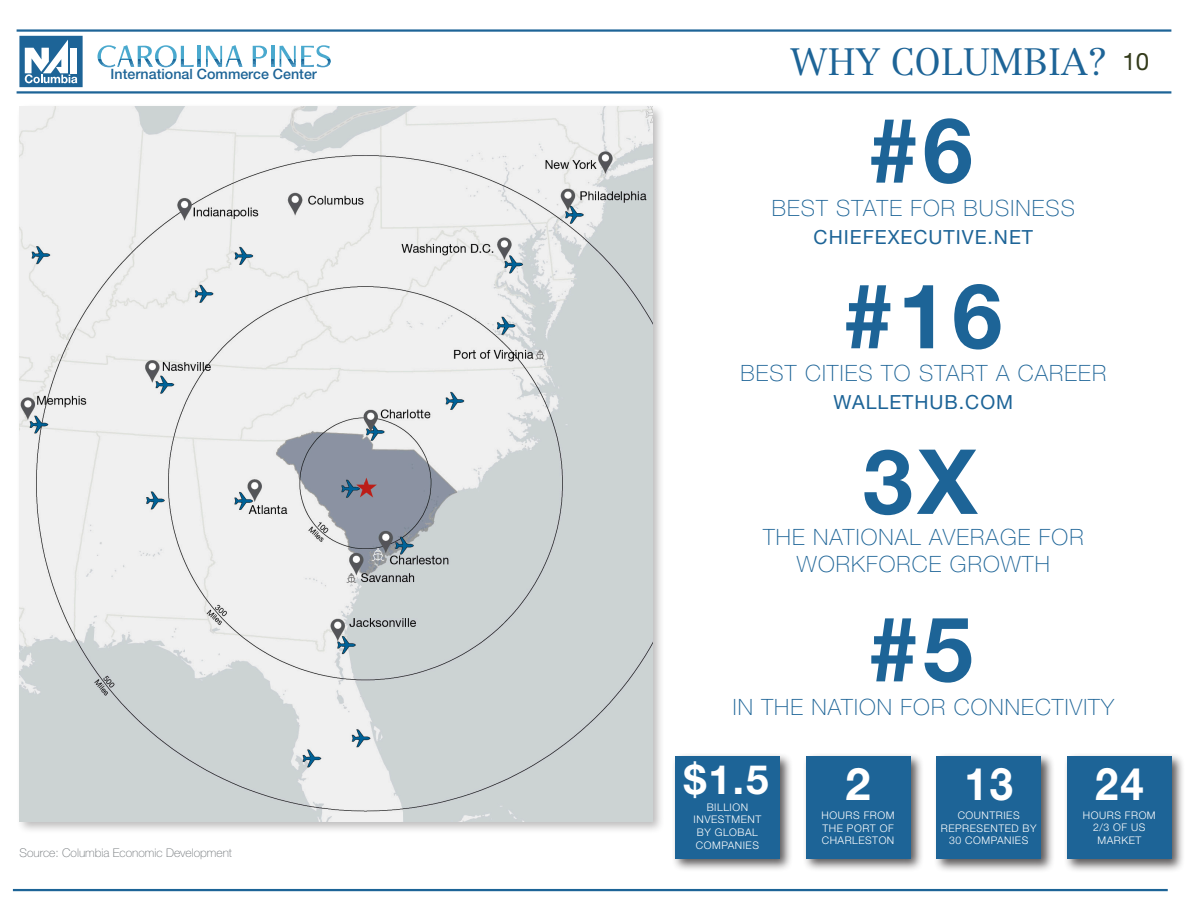
<style>
.page{position:relative;width:1188px;height:918px;background:#fff}
.page>*{position:absolute;margin:0;border:0;box-sizing:border-box;transform-origin:0 0}
.t1{font:700 90px "Helvetica Neue LT Std";color:#1d6497}
.t2{font:700 45px "Helvetica Neue LT Std";color:#fff;scale:.93 1}
.t3{font:700 45px "Helvetica Neue LT Std";color:#fff}
.t4{font:700 40.5px "Helvetica Neue LT Std";color:#fff}
.t5{font:300 37.5px "Centennial LT Std";color:#1d6497}
.t6{font:24px "Helvetica Neue LT Std";color:#333b1a}
.t7{font:100 22.5px "Helvetica Neue LT Std";letter-spacing:.05em;color:#1d6497}
.t8{font:19.5px "Helvetica Neue LT Std";letter-spacing:.05em;color:#1d6497}
.t9{font:500 14.25px "Helvetica Neue LT Std";color:#1d6497}
.t10{font:100 12px "Helvetica Neue LT Std";color:#6d7276}
.t11{font:300 10.5px/12.6px "Helvetica Neue LT Std";letter-spacing:.05em;color:#fff;text-align:center}
</style>
<div class="page">
<hr style="left:17px;top:91px;width:1154px;height:3px;background:#1d6497">
<hr style="left:17px;top:29px;width:1154px;height:3px;background:#1d6497">
<svg style="left:19px;top:36px;width:64px;height:51px"></svg>
<svg style="left:25px;top:40px;width:52px;height:43px"></svg>
<svg style="left:97px;top:45px;width:87px;height:15px"></svg>
<hr style="left:197px;top:46px;width:4px;height:21px;background:#4aa9ce">
<svg style="left:206px;top:45px;width:34px;height:14px"></svg>
<svg style="left:253px;top:46px;width:14px;height:13px"></svg>
<hr style="left:271px;top:46px;width:3px;height:21px;background:#4aa9ce">
<svg style="left:280px;top:45px;width:51px;height:19px"></svg>
<hr style="left:98px;top:59px;width:232px;height:2px;background:#1d6497">
<hr style="left:98px;top:61px;width:232px;height:3px;background:#317ba8">
<hr style="left:98px;top:64px;width:232px;height:3px;background:#4d97c4">
<hr style="left:13px;top:889px;width:1155px;height:2px;background:#1d6497">
<div style="left:16px;top:103px;width:650px;height:731px;background:#231f20;opacity:.3"></div>
<img style="left:19px;top:107px;width:633px;height:714px">
<div style="left:672px;top:753px;width:122px;height:119px;background:#231f20;opacity:.75"></div>
<div style="left:675px;top:756px;width:105px;height:102px;background:#1d6497"></div>
<div style="left:803px;top:753px;width:121px;height:119px;background:#231f20;opacity:.75"></div>
<div style="left:806px;top:756px;width:104px;height:102px;background:#1d6497"></div>
<div style="left:933px;top:753px;width:122px;height:119px;background:#231f20;opacity:.75"></div>
<div style="left:937px;top:756px;width:104px;height:103px;background:#1d6497"></div>
<div style="left:1064px;top:753px;width:121px;height:119px;background:#231f20;opacity:.75"></div>
<div style="left:1067px;top:756px;width:104px;height:103px;background:#1d6497"></div>
<h3 class="t9" style="left:111px;top:65px;width:208px">International Commerce Center</h3>
<p class="t10" style="left:19px;top:846px;width:214px">Source: Columbia Economic Development</p>
<p class="t5" style="left:791px;top:40px;width:319px">WHY COLUMBIA?</p>
<p class="t1" style="left:868px;top:95px;width:106px">#6</p>
<p class="t7" style="left:772px;top:195px;width:305px">BEST STATE FOR BUSINESS</p>
<p class="t8" style="left:814px;top:225px;width:221px">CHIEFEXECUTIVE.NET</p>
<p class="t1" style="left:843px;top:261px;width:161px">#16</p>
<p class="t7" style="left:741px;top:360px;width:367px">BEST CITIES TO START A CAREER</p>
<p class="t8" style="left:834px;top:391px;width:181px">WALLETHUB.COM</p>
<p class="t1" style="left:863px;top:426px;width:116px">3X</p>
<p class="t7" style="left:763px;top:524px;width:322px">THE NATIONAL AVERAGE FOR</p>
<p class="t7" style="left:797px;top:551px;width:254px">WORKFORCE GROWTH</p>
<h3 class="t6" style="left:1122px;top:47px;width:28px">10</h3>
<p class="t1" style="left:868px;top:594px;width:106px">#5</p>
<p class="t7" style="left:733px;top:694px;width:383px">IN THE NATION FOR CONNECTIVITY</p>
<p class="t4" style="left:684px;top:754px;width:86px">$1.5</p>
<p class="t11" style="left:694px;top:800px;width:69px">BILLION<br>INVESTMENT</p>
<p class="t11" style="left:697px;top:826px;width:62px">BY GLOBAL</p>
<p class="t11" style="left:696px;top:838px;width:65px">COMPANIES</p>
<p class="t3" style="left:845px;top:756px;width:27px">2</p>
<p class="t11" style="left:822px;top:809px;width:74px;text-align:justify">HOURS FROM THE PORT OF CHARLESTON</p>
<p class="t2" style="left:964px;top:756px;width:54px">13</p>
<p class="t11" style="left:941px;top:809px;width:97px">COUNTRIES<br>REPRESENTED BY</p>
<p class="t11" style="left:949px;top:834px;width:81px">30 COMPANIES</p>
<p class="t2" style="left:1095px;top:756px;width:54px">24</p>
<p class="t11" style="left:1083px;top:809px;width:74px">HOURS FROM<br>2/3 OF US<br>MARKET</p>
</div>
